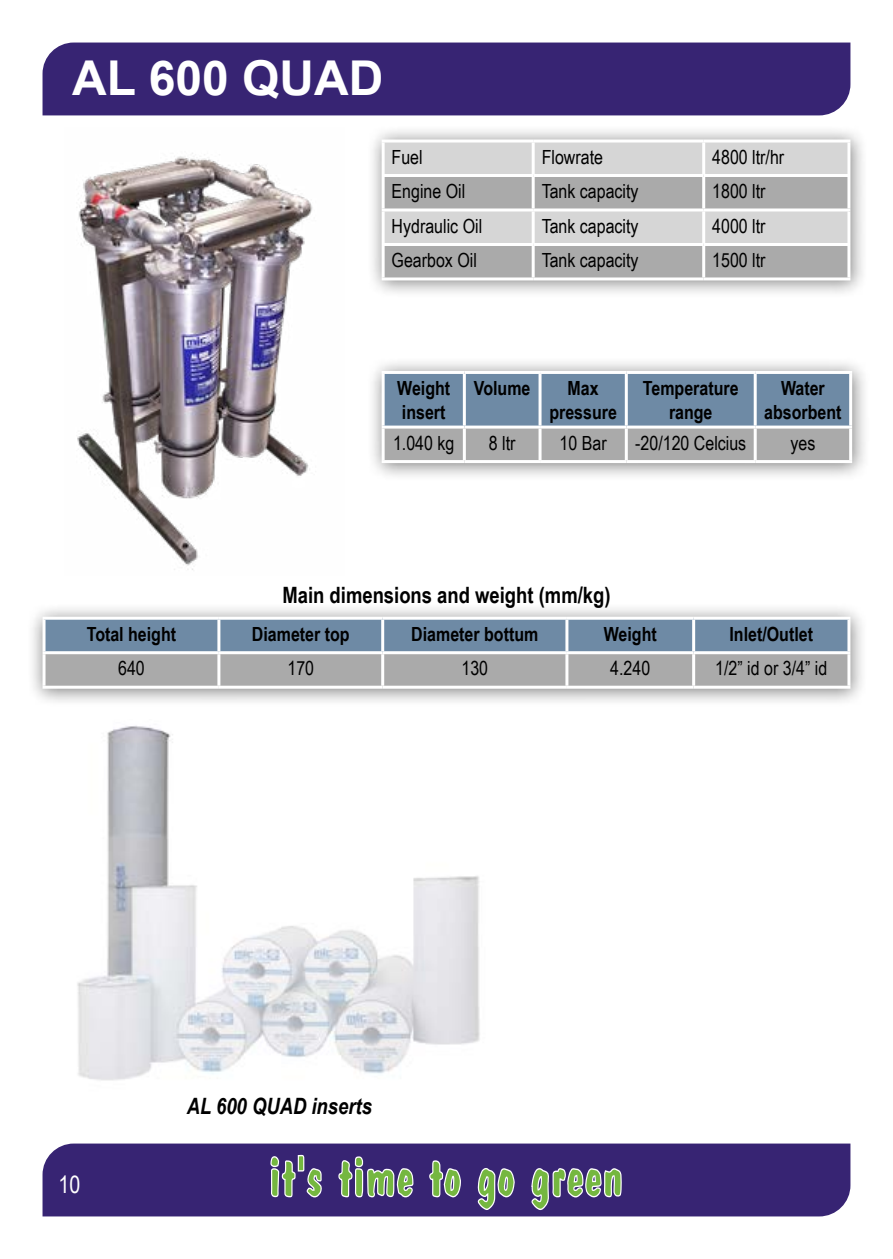
<style>
.page{position:relative;width:893px;height:1259px;background:#fff}
.page>*{position:absolute;margin:0;border:0;box-sizing:border-box;transform-origin:0 0}
.t1{font:700 48px "Arial";color:#fff}
.t2{font:24px "Arial Narrow";color:#fff}
.t3{font:700 22.5px "Arial Narrow";color:#000}
.t4{font:italic 700 22.5px "Arial Narrow";color:#000}
.t5{font:19.5px "Arial Narrow";color:#000}
.t6{font:700 19.5px/23.4px "Arial Narrow";color:#000;text-align:center}
</style>
<div class="page">
<div style="left:43px;top:43px;width:807px;height:72px;background:#372473"></div>
<div style="left:43px;top:1143px;width:807px;height:73px;background:#372473"></div>
<svg style="left:478px;top:1167px;width:37px;height:43px;background:#758978"></svg>
<svg style="left:429px;top:1160px;width:32px;height:37px"></svg>
<svg style="left:531px;top:1167px;width:91px;height:43px;background:#6e7b79"></svg>
<svg style="left:270px;top:1154px;width:52px;height:43px;background:#6b757c"></svg>
<svg style="left:338px;top:1156px;width:75px;height:41px;background:#707e7a"></svg>
<div style="left:365px;top:356px;width:506px;height:126px;background:#000;opacity:.5"></div>
<svg style="left:385px;top:374px;width:464px;height:86px;background:#8697a7"></svg>
<hr style="left:463px;top:374px;width:3px;height:51px;background:#fff">
<hr style="left:538px;top:374px;width:3px;height:51px;background:#fff">
<hr style="left:382px;top:428px;width:3px;height:32px;background:#fff">
<hr style="left:463px;top:428px;width:3px;height:32px;background:#fff">
<hr style="left:538px;top:428px;width:3px;height:32px;background:#fff">
<hr style="left:382px;top:460px;width:82px;height:3px;background:#fff">
<hr style="left:464px;top:460px;width:76px;height:3px;background:#fff">
<hr style="left:540px;top:460px;width:86px;height:3px;background:#fff">
<hr style="left:626px;top:460px;width:129px;height:3px;background:#fff">
<hr style="left:755px;top:460px;width:97px;height:3px;background:#fff">
<hr style="left:625px;top:374px;width:3px;height:51px;background:#fff">
<hr style="left:754px;top:374px;width:3px;height:51px;background:#fff">
<hr style="left:625px;top:428px;width:3px;height:32px;background:#fff">
<hr style="left:754px;top:428px;width:3px;height:32px;background:#fff">
<hr style="left:849px;top:428px;width:3px;height:32px;background:#fff">
<hr style="left:382px;top:371px;width:82px;height:3px;background:#fff">
<hr style="left:382px;top:374px;width:3px;height:51px;background:#fff">
<hr style="left:464px;top:371px;width:76px;height:3px;background:#fff">
<hr style="left:540px;top:371px;width:86px;height:3px;background:#fff">
<hr style="left:626px;top:371px;width:129px;height:3px;background:#fff">
<hr style="left:755px;top:371px;width:97px;height:3px;background:#fff">
<hr style="left:849px;top:374px;width:3px;height:51px;background:#fff">
<hr style="left:382px;top:425px;width:82px;height:3px;background:#fff">
<hr style="left:464px;top:425px;width:76px;height:3px;background:#fff">
<hr style="left:540px;top:425px;width:86px;height:3px;background:#fff">
<hr style="left:626px;top:425px;width:129px;height:3px;background:#fff">
<hr style="left:755px;top:425px;width:97px;height:3px;background:#fff">
<div style="left:365px;top:124px;width:503px;height:176px;background:#000;opacity:.5"></div>
<div style="left:385px;top:142px;width:462px;height:32px;background:#d6d6d6"></div>
<svg style="left:385px;top:177px;width:462px;height:100px;background:#b9b9b9"></svg>
<hr style="left:382px;top:139px;width:151px;height:3px;background:#fff">
<hr style="left:382px;top:142px;width:3px;height:32px;background:#fff">
<hr style="left:532px;top:142px;width:3px;height:32px;background:#fff">
<hr style="left:702px;top:142px;width:3px;height:32px;background:#fff">
<hr style="left:382px;top:174px;width:151px;height:3px;background:#fff">
<hr style="left:382px;top:177px;width:3px;height:31px;background:#fff">
<hr style="left:532px;top:177px;width:3px;height:31px;background:#fff">
<hr style="left:702px;top:177px;width:3px;height:31px;background:#fff">
<hr style="left:382px;top:208px;width:151px;height:3px;background:#fff">
<hr style="left:382px;top:211px;width:3px;height:32px;background:#fff">
<hr style="left:533px;top:208px;width:171px;height:3px;background:#fff">
<hr style="left:532px;top:211px;width:3px;height:32px;background:#fff">
<hr style="left:704px;top:208px;width:146px;height:3px;background:#fff">
<hr style="left:702px;top:211px;width:3px;height:32px;background:#fff">
<hr style="left:382px;top:243px;width:151px;height:3px;background:#fff">
<hr style="left:382px;top:246px;width:3px;height:31px;background:#fff">
<hr style="left:533px;top:243px;width:171px;height:3px;background:#fff">
<hr style="left:532px;top:246px;width:3px;height:31px;background:#fff">
<hr style="left:704px;top:243px;width:146px;height:3px;background:#fff">
<hr style="left:702px;top:246px;width:3px;height:31px;background:#fff">
<hr style="left:382px;top:277px;width:151px;height:3px;background:#fff">
<hr style="left:533px;top:139px;width:171px;height:3px;background:#fff">
<hr style="left:704px;top:139px;width:146px;height:3px;background:#fff">
<hr style="left:847px;top:142px;width:3px;height:32px;background:#fff">
<hr style="left:533px;top:174px;width:171px;height:3px;background:#fff">
<hr style="left:704px;top:174px;width:146px;height:3px;background:#fff">
<hr style="left:847px;top:177px;width:3px;height:31px;background:#fff">
<hr style="left:847px;top:211px;width:3px;height:32px;background:#fff">
<hr style="left:847px;top:246px;width:3px;height:31px;background:#fff">
<hr style="left:533px;top:277px;width:171px;height:3px;background:#fff">
<hr style="left:704px;top:277px;width:146px;height:3px;background:#fff">
<div style="left:26px;top:601px;width:842px;height:107px;background:#000;opacity:.5"></div>
<svg style="left:46px;top:620px;width:801px;height:65px;background:#8c9aa8"></svg>
<hr style="left:217px;top:620px;width:3px;height:31px;background:#fff">
<hr style="left:381px;top:620px;width:3px;height:31px;background:#fff">
<hr style="left:43px;top:654px;width:3px;height:31px;background:#fff">
<hr style="left:217px;top:654px;width:3px;height:31px;background:#fff">
<hr style="left:381px;top:654px;width:3px;height:31px;background:#fff">
<hr style="left:43px;top:685px;width:176px;height:3px;background:#fff">
<hr style="left:219px;top:685px;width:164px;height:3px;background:#fff">
<hr style="left:383px;top:685px;width:184px;height:3px;background:#fff">
<hr style="left:567px;top:685px;width:127px;height:3px;background:#fff">
<hr style="left:694px;top:685px;width:156px;height:3px;background:#fff">
<hr style="left:565px;top:620px;width:3px;height:31px;background:#fff">
<hr style="left:692px;top:620px;width:3px;height:31px;background:#fff">
<hr style="left:565px;top:654px;width:3px;height:31px;background:#fff">
<hr style="left:692px;top:654px;width:3px;height:31px;background:#fff">
<hr style="left:847px;top:654px;width:3px;height:31px;background:#fff">
<hr style="left:43px;top:617px;width:176px;height:3px;background:#fff">
<hr style="left:43px;top:620px;width:3px;height:31px;background:#fff">
<hr style="left:219px;top:617px;width:164px;height:3px;background:#fff">
<hr style="left:383px;top:617px;width:184px;height:3px;background:#fff">
<hr style="left:567px;top:617px;width:127px;height:3px;background:#fff">
<hr style="left:694px;top:617px;width:156px;height:3px;background:#fff">
<hr style="left:847px;top:620px;width:3px;height:31px;background:#fff">
<hr style="left:43px;top:651px;width:176px;height:3px;background:#fff">
<hr style="left:219px;top:651px;width:164px;height:3px;background:#fff">
<hr style="left:383px;top:651px;width:184px;height:3px;background:#fff">
<hr style="left:567px;top:651px;width:127px;height:3px;background:#fff">
<hr style="left:694px;top:651px;width:156px;height:3px;background:#fff">
<img style="left:77px;top:725px;width:403px;height:356px">
<img style="left:77px;top:153px;width:236px;height:417px">
<h1 class="t1" style="left:72px;top:46px;width:313px">AL 600 QUAD</h1>
<p class="t5" style="left:392px;top:142px;width:33px">Fuel</p>
<p class="t5" style="left:542px;top:142px;width:63px">Flowrate</p>
<p class="t5" style="left:712px;top:142px;width:73px">4800 ltr/hr</p>
<p class="t5" style="left:392px;top:177px;width:75px">Engine Oil</p>
<p class="t5" style="left:542px;top:177px;width:98px">Tank capacity</p>
<p class="t5" style="left:712px;top:177px;width:55px">1800 ltr</p>
<p class="t5" style="left:392px;top:211px;width:92px">Hydraulic Oil</p>
<p class="t5" style="left:542px;top:211px;width:98px">Tank capacity</p>
<p class="t5" style="left:712px;top:211px;width:55px">4000 ltr</p>
<p class="t5" style="left:392px;top:246px;width:87px">Gearbox Oil</p>
<p class="t5" style="left:542px;top:246px;width:98px">Tank capacity</p>
<p class="t5" style="left:712px;top:246px;width:55px">1500 ltr</p>
<p class="t6" style="left:397px;top:376px;width:55px;text-align:left">Weight insert</p>
<p class="t6" style="left:474px;top:376px;width:58px">Volume</p>
<p class="t6" style="left:549px;top:376px;width:69px">Max pressure</p>
<p class="t6" style="left:643px;top:376px;width:97px">Temperature range</p>
<p class="t6" style="left:764px;top:376px;width:79px">Water absorbent</p>
<p class="t5" style="left:393px;top:428px;width:63px">1.040 kg</p>
<p class="t5" style="left:489px;top:428px;width:28px">8 ltr</p>
<p class="t5" style="left:560px;top:428px;width:49px">10 Bar</p>
<p class="t5" style="left:635px;top:428px;width:113px">-20/120 Celcius</p>
<p class="t5" style="left:790px;top:428px;width:26px">yes</p>
<p class="t3" style="left:282px;top:577px;width:330px">Main dimensions and weight (mm/kg)</p>
<p class="t6" style="left:87px;top:621px;width:91px">Total height</p>
<p class="t6" style="left:252px;top:621px;width:99px">Diameter top</p>
<p class="t6" style="left:411px;top:621px;width:129px">Diameter bottum</p>
<p class="t6" style="left:604px;top:621px;width:55px">Weight</p>
<p class="t6" style="left:729px;top:621px;width:85px">Inlet/Outlet</p>
<p class="t5" style="left:118px;top:654px;width:28px">640</p>
<p class="t5" style="left:287px;top:654px;width:28px">170</p>
<p class="t5" style="left:461px;top:654px;width:28px">130</p>
<p class="t5" style="left:610px;top:654px;width:42px">4.240</p>
<p class="t5" style="left:715px;top:654px;width:113px">1/2” id or 3/4” id</p>
<p class="t2" style="left:59px;top:1166px;width:23px">10</p>
<p class="t4" style="left:187px;top:1088px;width:187px">AL 600 QUAD inserts</p>
</div>
